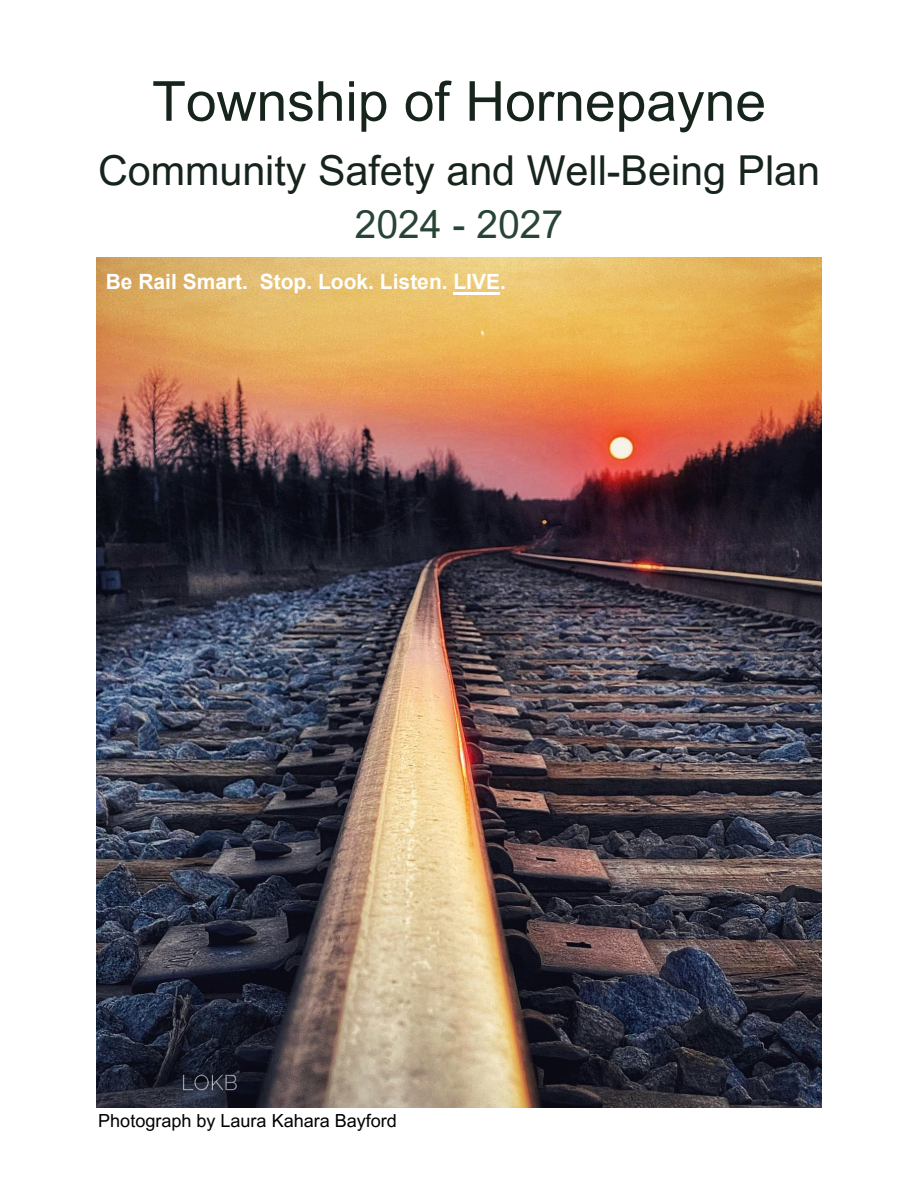
<style>
.page{position:relative;width:918px;height:1188px;background:#fff}
.page>*{position:absolute;margin:0;border:0;box-sizing:border-box;transform-origin:0 0}
.t1{font:55.2px "Arial MT Pro";color:#16241c}
.t2{font:41.25px "Arial MT Pro";color:#16241c}
.t3{font:39px "Arial MT Pro";color:#284435}
.t4{font:700 21px "Arial";color:#fff}
.t5{font:18px "Arial MT Pro";color:#000}
</style>
<div class="page">
<img style="left:97px;top:258px;width:724px;height:849px">
<hr style="left:453px;top:292px;width:47px;height:2px;background:#fff">
<p class="t1" style="left:152px;top:81px;width:615px">Township of Hornepayne</p>
<p class="t2" style="left:98px;top:155px;width:723px">Community Safety and Well-Being Plan</p>
<p class="t3" style="left:355px;top:210px;width:210px">2024 - 2027</p>
<p class="t4" style="left:106px;top:267px;width:402px">Be Rail Smart. Stop. Look. Listen. LIVE.</p>
<p class="t5" style="left:98px;top:1114px;width:300px">Photograph by Laura Kahara Bayford</p>
</div>
